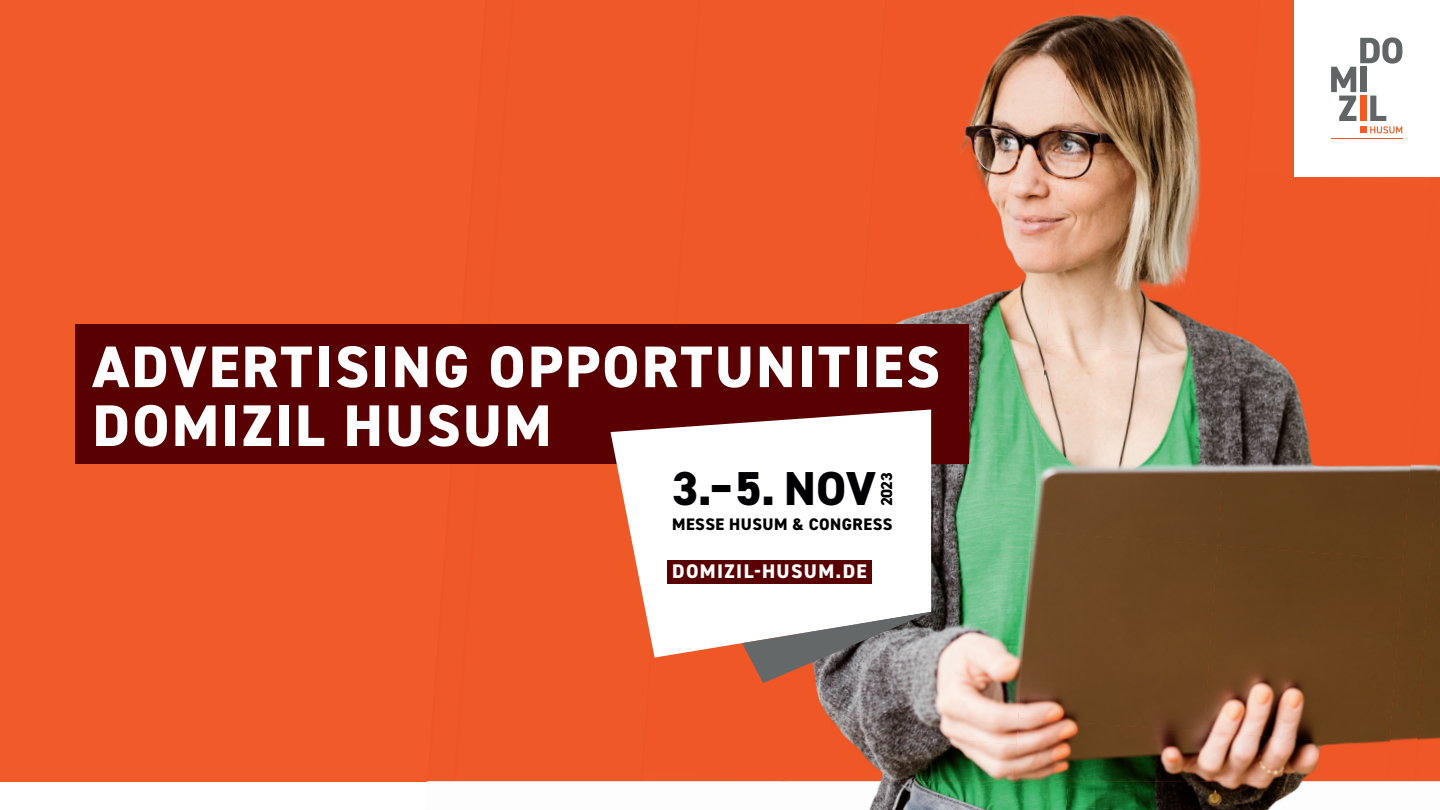
<style>
.page{position:relative;width:1440px;height:810px;background:#fff}
.page>*{position:absolute;margin:0;border:0;box-sizing:border-box;transform-origin:0 0}
.t1{font:800 58.88px/58.9px "DIN2014";letter-spacing:.04em;color:#fff}
.t2{font:800 47.78px "DIN2014";color:#000002}
.t3{font:800 19.73px "DIN2014";letter-spacing:.07em;color:#fff}
.t4{font:800 16.73px "DIN2014";letter-spacing:.03em;color:#000002}
.t5{font:800 15.9px "DIN2014";color:#000002}
</style>
<div class="page">
<div style="left:0;top:0;width:1440px;height:781px;background:#f15a29"></div>
<img style="left:1068px;top:781px;width:372px;height:29px">
<img style="left:721px;top:781px;width:347px;height:29px">
<img style="left:1066px;top:805px;width:63px;height:5px">
<img style="left:425px;top:781px;width:296px;height:1px">
<img style="left:721px;top:806px;width:54px;height:4px">
<img style="left:1072px;top:14px;width:129px;height:145px">
<img style="left:961px;top:15px;width:111px;height:157px">
<img style="left:1404px;top:176px;width:36px;height:564px">
<img style="left:1246px;top:176px;width:185px;height:197px">
<img style="left:1046px;top:159px;width:200px;height:200px">
<img style="left:895px;top:172px;width:163px;height:186px">
<img style="left:1232px;top:359px;width:185px;height:200px">
<img style="left:1032px;top:345px;width:200px;height:200px">
<img style="left:1413px;top:423px;width:27px;height:317px">
<img style="left:931px;top:358px;width:113px;height:186px">
<img style="left:1218px;top:545px;width:186px;height:196px">
<div style="left:1018px;top:531px;width:200px;height:187px;background:#6c4622"></div>
<img style="left:845px;top:544px;width:185px;height:174px">
<img style="left:815px;top:683px;width:30px;height:34px">
<img style="left:1017px;top:718px;width:373px;height:63px">
<img style="left:829px;top:717px;width:188px;height:64px">
<img style="left:1013px;top:771px;width:133px;height:10px">
<div style="left:75px;top:324px;width:894px;height:139px;background:#580002"></div>
<div style="left:1294px;top:0;width:146px;height:176px;background:#fff"></div>
<svg style="left:1331px;top:37px;width:71px;height:96px"></svg>
<hr style="left:1331px;top:139px;width:72px;height:1px;background:#f25c22">
<svg style="left:611px;top:409px;width:320px;height:249px;fill:#fff"></svg>
<svg style="left:742px;top:612px;width:189px;height:71px;background:#9f9390"></svg>
<div style="left:668px;top:560px;width:204px;height:23px;background:#580002"></div>
<p class="t1" style="left:93px;top:337px;width:849px">ADVERTISING OPPORTUNITIES<br>DOMIZIL HUSUM</p>
<p class="t2" style="left:672px;top:457px;width:205px">3.–5. NOV</p>
<p class="t4" style="left:672px;top:513px;width:222px">MESSE HUSUM &amp; CONGRESS</p>
<p class="t3" style="left:672px;top:558px;width:196px">DOMIZIL-HUSUM.DE</p>
<p class="t5" style="left:876px;top:506px;width:36px;rotate:-90deg">2023</p>
</div>
